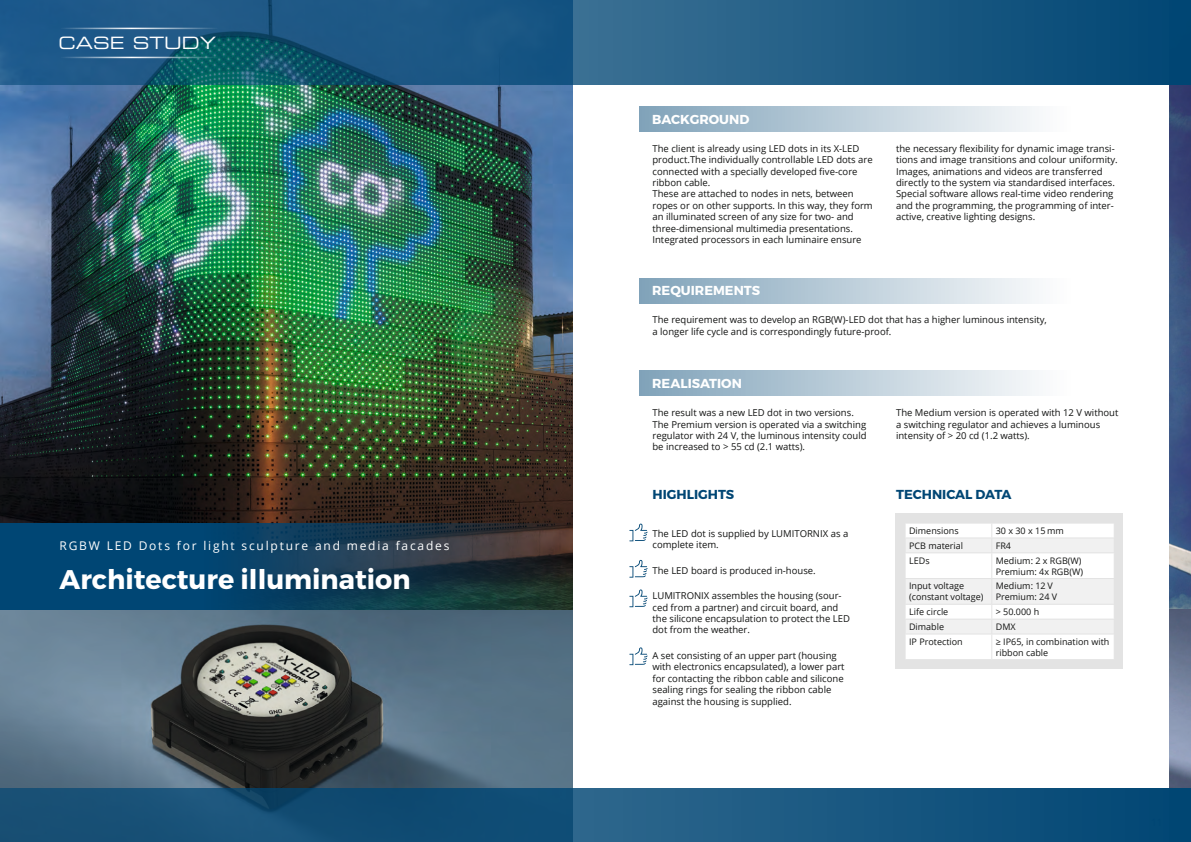
<style>
.page{position:relative;width:1191px;height:842px;background:#fff}
.page>*{position:absolute;margin:0;border:0;box-sizing:border-box;transform-origin:0 0}
.A_Einleitung_Head_D{font:700 27px "Montserrat";color:#fff}
.t1{font:17px "Eurostile LT Std Ex 2";color:#fff}
.A_Einleitung_Head_D-2{font:700 13px "Montserrat";color:#fff}
.A_Einleitung_Head_D-3{font:700 13px "Montserrat";color:#004674}
.A_Einleitung_Head_D-4{font:12px "Open Sans";letter-spacing:.15em;color:#fff}
.t2{font:9.5px/11.4px "Open Sans";color:#131413}
.A_Einleitung_Head_D-5{font:9px/10.8px "Open Sans";color:#131413}
</style>
<div class="page">
<img style="left:1169px;top:85px;width:22px;height:703px">
<img style="left:0;top:85px;width:573px;height:703px">
<div style="left:895px;top:514px;width:228px;height:155px;background:#e3e3e3"></div>
<div style="left:639px;top:370px;width:452px;height:25px;background:linear-gradient(to right,#80a2b9,#fff)"></div>
<div style="left:639px;top:278px;width:452px;height:25px;background:linear-gradient(to right,#80a2b9,#fff)"></div>
<svg style="left:0;top:0;width:1191px;height:85px;background:#1b5982"></svg>
<svg style="left:0;top:523px;width:573px;height:86px;background:#103d59"></svg>
<hr style="left:59px;top:28px;width:159px;height:1px;background:#fff">
<hr style="left:59px;top:57px;width:159px;height:1px;background:#fff">
<svg style="left:906px;top:524px;width:208px;height:135px"></svg>
<div style="left:639px;top:106px;width:452px;height:26px;background:linear-gradient(to right,#80a2b9,#fff)"></div>
<svg style="left:0;top:788px;width:1191px;height:54px;background:#15527a"></svg>
<svg style="left:629px;top:524px;width:18px;height:17px"></svg>
<svg style="left:629px;top:560px;width:18px;height:18px"></svg>
<svg style="left:629px;top:589px;width:18px;height:18px"></svg>
<svg style="left:629px;top:647px;width:18px;height:18px"></svg>
<p class="t1" style="left:59px;top:31px;width:159px">CASE STUDY</p>
<p class="A_Einleitung_Head_D-4" style="left:60px;top:537px;width:391px">RGBW LED Dots for light sculpture and media facades</p>
<p class="A_Einleitung_Head_D" style="left:60px;top:562px;width:352px">Architecture illumination</p>
<p class="A_Einleitung_Head_D-2" style="left:652px;top:111px;width:99px">BACKGROUND</p>
<p class="t2" style="left:652px;top:142px;width:222px">The client is already using LED dots in its X-LED product.The individually controllable LED dots are connected with a specially developed five-core ribbon cable.</p>
<p class="t2" style="left:652px;top:188px;width:222px">These are attached to nodes in nets, between ropes or on other supports. In this way, they form an illuminated screen of any size for two- and three-dimensional multimedia presentations.</p>
<p class="t2" style="left:652px;top:234px;width:211px">Integrated processors in each luminaire ensure</p>
<p class="A_Einleitung_Head_D-2" style="left:652px;top:283px;width:109px">REQUIREMENTS</p>
<p class="t2" style="left:896px;top:142px;width:223px">the necessary flexibility for dynamic image transi&shy;tions and image transitions and colour uniformity.<br>Images, animations and videos are transferred directly to the system via standardised interfaces.<br>Special software allows real-time video rendering and the programming, the programming of inter&shy;active, creative lighting designs.</p>
<p class="t2" style="left:652px;top:314px;width:396px">The requirement was to develop an RGB(W)-LED dot that has a higher luminous intensity, a longer life cycle and is correspondingly future-proof.</p>
<p class="A_Einleitung_Head_D-2" style="left:652px;top:375px;width:91px">REALISATION</p>
<p class="t2" style="left:652px;top:407px;width:216px">The result was a new LED dot in two versions.<br>The Premium version is operated via a switching regulator with 24 V, the luminous intensity could be increased to &gt; 55 cd (2.1 watts).</p>
<p class="A_Einleitung_Head_D-3" style="left:652px;top:486px;width:83px">HIGHLIGHTS</p>
<p class="t2" style="left:652px;top:527px;width:197px">The LED dot is supplied by LUMITORNIX as a complete item.</p>
<p class="t2" style="left:652px;top:564px;width:165px">The LED board is produced in-house.</p>
<p class="t2" style="left:652px;top:590px;width:199px">LUMITRONIX assembles the housing (sour&shy;ced from a partner) and circuit board, and the silicone encapsulation to protect the LED dot from the weather.</p>
<p class="t2" style="left:652px;top:650px;width:194px">A set consisting of an upper part (housing with electronics encapsulated), a lower part for contacting the ribbon cable and silicone sealing rings for sealing the ribbon cable against the housing is supplied.</p>
<p class="t2" style="left:896px;top:407px;width:224px">The Medium version is operated with 12 V without a switching regulator and achieves a luminous intensity of &gt; 20 cd (1.2 watts).</p>
<p class="A_Einleitung_Head_D-3" style="left:896px;top:486px;width:117px">TECHNICAL DATA</p>
<p class="A_Einleitung_Head_D-5" style="left:909px;top:525px;width:51px">Dimensions</p>
<p class="A_Einleitung_Head_D-5" style="left:995px;top:525px;width:70px">30 x 30 x 15 mm</p>
<p class="A_Einleitung_Head_D-5" style="left:909px;top:540px;width:56px">PCB material</p>
<p class="A_Einleitung_Head_D-5" style="left:995px;top:540px;width:17px">FR4</p>
<p class="A_Einleitung_Head_D-5" style="left:909px;top:555px;width:22px">LEDs</p>
<p class="A_Einleitung_Head_D-5" style="left:995px;top:555px;width:89px">Medium: 2 x RGB(W)<br>Premium: 4x RGB(W)</p>
<p class="A_Einleitung_Head_D-5" style="left:909px;top:580px;width:76px">Input voltage (constant voltage)</p>
<p class="A_Einleitung_Head_D-5" style="left:995px;top:580px;width:63px">Medium: 12 V<br>Premium: 24 V</p>
<p class="A_Einleitung_Head_D-5" style="left:909px;top:606px;width:41px">Life circle</p>
<p class="A_Einleitung_Head_D-5" style="left:995px;top:606px;width:45px">&gt; 50.000 h</p>
<p class="A_Einleitung_Head_D-5" style="left:909px;top:621px;width:37px">Dimable</p>
<p class="A_Einleitung_Head_D-5" style="left:995px;top:621px;width:21px">DMX</p>
<p class="A_Einleitung_Head_D-5" style="left:909px;top:636px;width:55px">IP Protection</p>
<p class="A_Einleitung_Head_D-5" style="left:995px;top:636px;width:115px">≥ IP65, in combination with ribbon cable</p>
</div>
